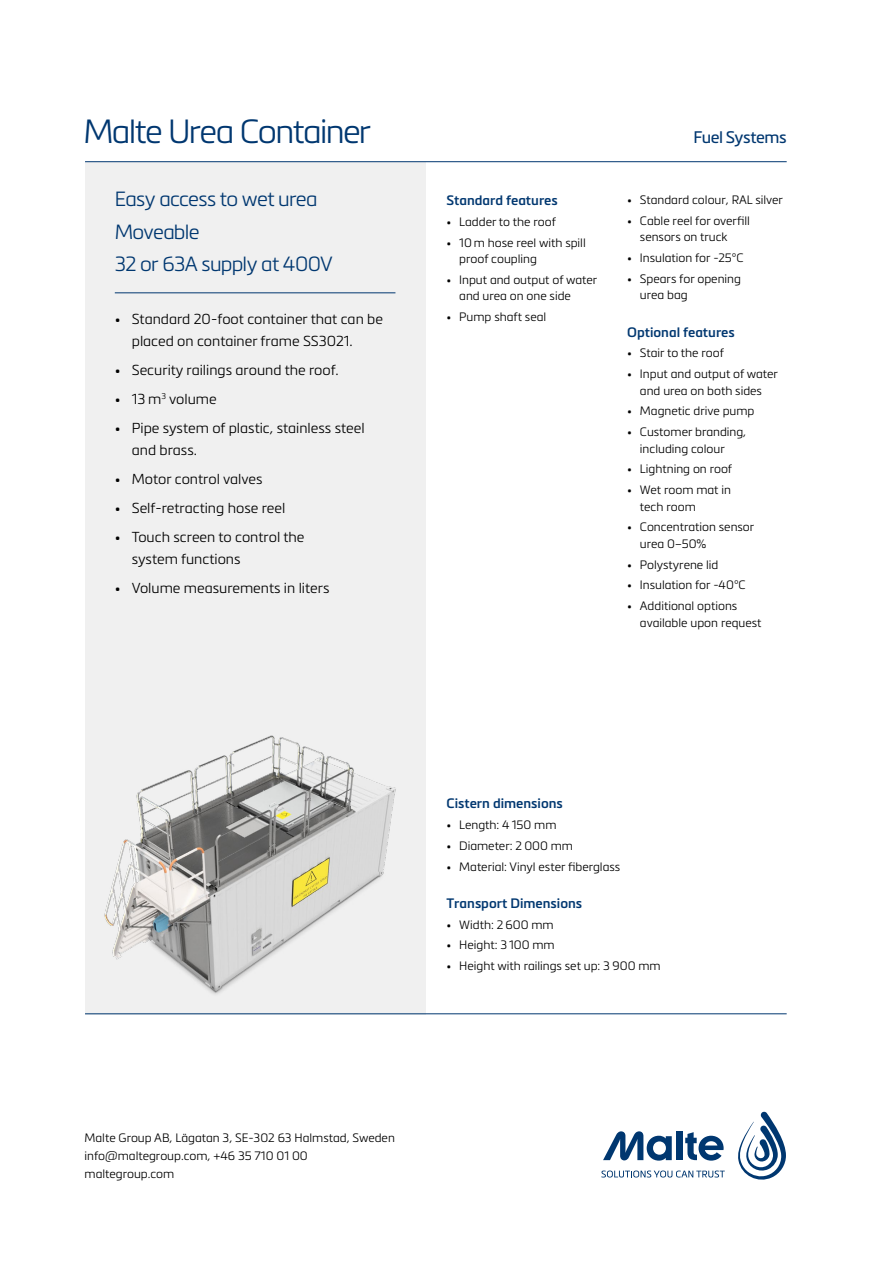
<style>
.page{position:relative;width:893px;height:1263px;background:#fff}
.page>*{position:absolute;margin:0;border:0;box-sizing:border-box;transform-origin:0 0}
.t1{font:300 33px "Metronic Pro";letter-spacing:-.05em;color:#003770}
.t2{font:300 20.25px/32.5px "Metronic Pro";letter-spacing:-.035em;color:#003770}
.t3{font:16.5px "Metronic Pro";letter-spacing:-.03em;color:#003770}
.t4{font:300 14.25px/22.5px "Metronic Pro";color:#000}
.t5{font:600 13.5px "Metronic Pro";color:#003770}
.t6{font:300 12px/16.5px "Metronic Pro";color:#000}
</style>
<div class="page">
<div style="left:85px;top:162px;width:340px;height:852px;background:#f0f0f0"></div>
<svg style="left:738px;top:1112px;width:48px;height:67px"></svg>
<svg style="left:685px;top:1132px;width:39px;height:28px"></svg>
<div style="left:676px;top:1132px;width:6px;height:28px;background:#003770"></div>
<svg style="left:603px;top:1131px;width:69px;height:29px"></svg>
<svg style="left:601px;top:1170px;width:124px;height:7px"></svg>
<hr style="left:115px;top:293px;width:280px;height:1px;background:#003770">
<hr style="left:85px;top:161px;width:702px;height:1px;background:#003770">
<hr style="left:85px;top:1013px;width:702px;height:1px;background:#003770">
<img style="left:104px;top:735px;width:292px;height:259px">
<h1 class="t1" style="left:83px;top:109px;width:289px">Malte Urea Container</h1>
<h3 class="t3" style="left:693px;top:125px;width:95px">Fuel Systems</h3>
<h2 class="t2" style="left:115px;top:182px;width:220px">Easy access to wet urea<br>Moveable<br>32 or 63A supply at 400V</h2>
<p class="t4" style="left:132px;top:307px;width:253px;text-indent:-17px">• Standard 20-foot container that can be placed on container frame SS3021.</p>
<p class="t4" style="left:115px;top:358px;width:225px">• Security railings around the roof.</p>
<p class="t4" style="left:115px;top:387px;width:103px">• 13 m<sup>3</sup> volume</p>
<p class="t4" style="left:132px;top:416px;width:234px;text-indent:-17px">• Pipe system of plastic, stainless steel and brass.</p>
<p class="t4" style="left:115px;top:467px;width:149px">• Motor control valves</p>
<p class="t4" style="left:115px;top:496px;width:172px">• Self-retracting hose reel</p>
<p class="t4" style="left:132px;top:525px;width:174px;text-indent:-17px">• Touch screen to control the system functions</p>
<p class="t4" style="left:115px;top:576px;width:216px">• Volume measurements in liters</p>
<p class="t5" style="left:446px;top:192px;width:113px">Standard features</p>
<p class="t6" style="left:446px;top:213px;width:111px">• Ladder to the roof</p>
<p class="t6" style="left:459px;top:234px;width:128px;text-indent:-13px">• 10 m hose reel with spill proof coupling</p>
<p class="t6" style="left:459px;top:271px;width:139px;text-indent:-13px">• Input and output of water and urea on one side</p>
<p class="t6" style="left:446px;top:308px;width:101px">• Pump shaft seal</p>
<p class="t6" style="left:627px;top:191px;width:157px">• Standard colour, RAL silver</p>
<p class="t6" style="left:640px;top:212px;width:111px;text-indent:-13px">• Cable reel for overfill sensors on truck</p>
<p class="t6" style="left:627px;top:249px;width:118px">• Insulation for -25°C</p>
<p class="t6" style="left:640px;top:270px;width:103px;text-indent:-13px">• Spears for opening urea bag</p>
<p class="t5" style="left:627px;top:323px;width:109px">Optional features</p>
<p class="t6" style="left:627px;top:344px;width:98px">• Stair to the roof</p>
<p class="t6" style="left:627px;top:365px;width:152px;text-align:center">• Input and output of water and urea on both sides</p>
<p class="t6" style="left:627px;top:402px;width:129px">• Magnetic drive pump</p>
<p class="t6" style="left:640px;top:423px;width:108px;text-indent:-13px">• Customer branding, including colour</p>
<p class="t6" style="left:627px;top:460px;width:106px">• Lightning on roof</p>
<p class="t6" style="left:640px;top:481px;width:92px;text-indent:-13px">• Wet room mat in tech room</p>
<p class="t6" style="left:640px;top:518px;width:116px;text-indent:-13px">• Concentration sensor urea 0–50%</p>
<p class="t6" style="left:627px;top:556px;width:93px">• Polystyrene lid</p>
<p class="t6" style="left:627px;top:576px;width:120px">• Insulation for -40°C</p>
<p class="t6" style="left:640px;top:597px;width:123px;text-indent:-13px">• Additional options available upon request</p>
<p class="t5" style="left:446px;top:795px;width:118px">Cistern dimensions</p>
<p class="t6" style="left:446px;top:816px;width:112px">• Length: 4 150 mm</p>
<p class="t6" style="left:446px;top:837px;width:128px">• Diameter: 2 000 mm</p>
<p class="t6" style="left:446px;top:858px;width:175px">• Material: Vinyl ester fiberglass</p>
<p class="t5" style="left:446px;top:895px;width:137px">Transport Dimensions</p>
<p class="t6" style="left:446px;top:916px;width:109px">• Width: 2 600 mm</p>
<p class="t6" style="left:446px;top:936px;width:110px">• Height: 3 100 mm</p>
<p class="t6" style="left:446px;top:957px;width:216px">• Height with railings set up: 3 900 mm</p>
<p class="t6" style="left:85px;top:1128px;width:312px;line-height:18px">Malte Group AB, Lägatan 3, SE-302 63 Halmstad, Sweden info@maltegroup.com, +46 35 710 01 00 maltegroup.com</p>
</div>
